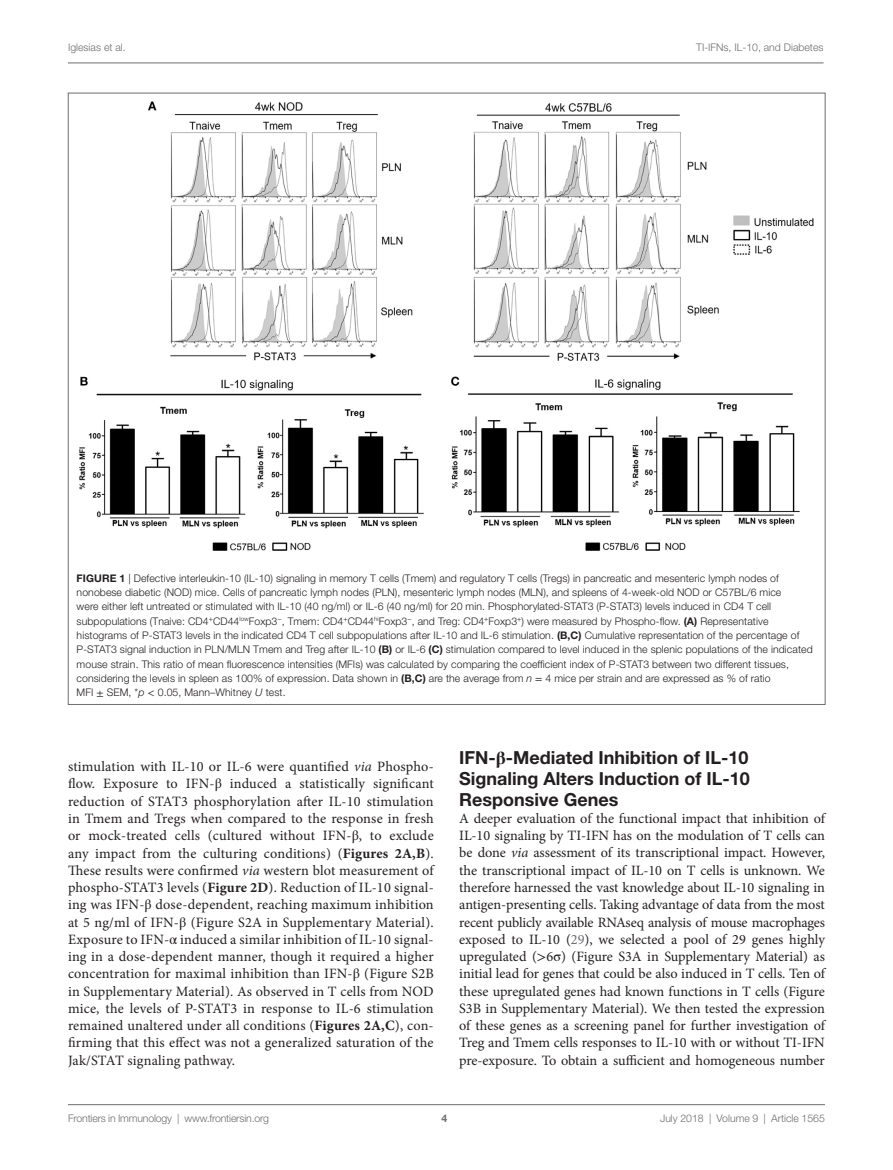
<style>
.page{position:relative;width:893px;height:1170px;background:#fff}
.page>*{position:absolute;margin:0;border:0;box-sizing:border-box;transform-origin:0 0}
.t1{font:700 18px/21px "Helvetica Neue LT Std";color:#231f20;text-align:justify}
.t2{font:14.25px/17.2px "Minion Pro";letter-spacing:-.005em;color:#231f20;text-align:justify}
.t3{font:300 10.5px/14.2px "Helvetica Neue LT Std";letter-spacing:.005em;color:#231f20}
.t4{font:300 10.5px "Helvetica Neue LT Std";color:#6c6d70}
.t5{font:700 10.5px "Helvetica Neue LT Std";color:#6c6d70}
.s1{font-weight:700}
.s2{font-style:italic}
.s3{font-family:"STIX General";font-weight:400}
.s4{font-family:"STIX General"}
.s5{color:#6c6d70}
</style>
<div class="page">
<img style="left:79px;top:101px;width:735px;height:450px">
<hr style="left:68px;top:63px;width:756px;height:1px;background:#6c6d70">
<hr style="left:68px;top:1104px;width:757px;height:1px;background:#6c6d70">
<p class="t4" style="left:68px;top:41px;width:59px">Iglesias et al.</p>
<p class="t4" style="left:696px;top:41px;width:129px">TI-IFNs, IL-10, and Diabetes</p>
<p class="t3" style="left:77px;top:571px;width:738px"><span class="s1">Figure 1</span> | Defective interleukin-10 (IL-10) signaling in memory T cells (Tmem) and regulatory T cells (Tregs) in pancreatic and mesenteric lymph nodes of nonobese diabetic (NOD) mice. Cells of pancreatic lymph nodes (PLN), mesenteric lymph nodes (MLN), and spleens of 4-week-old NOD or C57BL/6 mice<br>were either left untreated or stimulated with IL-10 (40 ng/ml) or IL-6 (40 ng/ml) for 20 min. Phosphorylated-STAT3 (P-STAT3) levels induced in CD4 T cell subpopulations (Tnaive: CD4<sup>+</sup>CD44<sup>low</sup>Foxp3<sup>−</sup>, Tmem: CD4<sup>+</sup>CD44<sup>hi</sup>Foxp3<sup>−</sup>, and Treg: CD4<sup>+</sup>Foxp3<sup>+</sup>) were measured by Phospho-flow. <span class="s1">(A)</span> Representative histograms of P-STAT3 levels in the indicated CD4 T cell subpopulations after IL-10 and IL-6 stimulation. <span class="s1">(B,C)</span> Cumulative representation of the percentage of P-STAT3 signal induction in PLN/MLN Tmem and Treg after IL-10 <span class="s1">(B)</span> or IL-6 <span class="s1">(C)</span> stimulation compared to level induced in the splenic populations of the indicated mouse strain. This ratio of mean fluorescence intensities (MFIs) was calculated by comparing the coefficient index of P-STAT3 between two different tissues, considering the levels in spleen as 100% of expression. Data shown in <span class="s1">(B,C)</span> are the average from <span class="s2">n</span> <span class="s3">=</span> 4 mice per strain and are expressed as % of ratio<br>MFI <span class="s3">±</span> SEM, *<span class="s2">p</span> <span class="s3">&lt;</span> 0.05, Mann–Whitney <span class="s2">U</span> test.</p>
<p class="t2" style="left:68px;top:758px;width:367px">stimulation with IL-10 or IL-6 were quantified <span class="s2">via</span> Phospho&shy;flow. Exposure to IFN-<span class="s4">β</span> induced a statistically significant reduction of STAT3 phosphorylation after IL-10 stimulation in Tmem and Tregs when compared to the response in fresh or mock-treated cells (cultured without IFN-<span class="s4">β</span>, to exclude any impact from the culturing conditions) (<span class="s1">Figures 2A,B</span>).<br>These results were confirmed <span class="s2">via</span> western blot measurement of phospho-STAT3 levels (<span class="s1">Figure 2D</span>). Reduction of IL-10 signal&shy;ing was IFN-<span class="s4">β</span> dose-dependent, reaching maximum inhibition at 5 ng/ml of IFN-<span class="s4">β</span> (Figure S2A in Supplementary Material).<br>Exposure to IFN-<span class="s4">α</span> induced a similar inhibition of IL-10 signal&shy;ing in a dose-dependent manner, though it required a higher concentration for maximal inhibition than IFN-<span class="s4">β</span> (Figure S2B in Supplementary Material). As observed in T cells from NOD mice, the levels of P-STAT3 in response to IL-6 stimulation remained unaltered under all conditions (<span class="s1">Figures 2A,C</span>), con&shy;firming that this effect was not a generalized saturation of the Jak/STAT signaling pathway.</p>
<p class="t1" style="left:459px;top:746px;width:292px">IFN-<span class="s4">β</span>-Mediated Inhibition of IL-10<br>Signaling Alters Induction of IL-10<br>Responsive Genes</p>
<p class="t2" style="left:459px;top:809px;width:367px">A deeper evaluation of the functional impact that inhibition of IL-10 signaling by TI-IFN has on the modulation of T cells can be done <span class="s2">via</span> assessment of its transcriptional impact. However, the transcriptional impact of IL-10 on T cells is unknown. We therefore harnessed the vast knowledge about IL-10 signaling in antigen-presenting cells. Taking advantage of data from the most recent publicly available RNAseq analysis of mouse macrophages exposed to IL-10 (<span class="s5">29</span>), we selected a pool of 29 genes highly upregulated (<span class="s4">&gt;</span>6<span class="s4">σ</span>) (Figure S3A in Supplementary Material) as initial lead for genes that could be also induced in T cells. Ten of these upregulated genes had known functions in T cells (Figure S3B in Supplementary Material). We then tested the expression of these genes as a screening panel for further investigation of Treg and Tmem cells responses to IL-10 with or without TI-IFN pre-exposure. To obtain a sufficient and homogeneous number</p>
<p class="t4" style="left:68px;top:1111px;width:203px">Frontiers in Immunology | www.frontiersin.org</p>
<p class="t4" style="left:660px;top:1111px;width:166px">July 2018 | Volume 9 | Article 1565</p>
<p class="t5" style="left:441px;top:1111px;width:7px">4</p>
</div>
